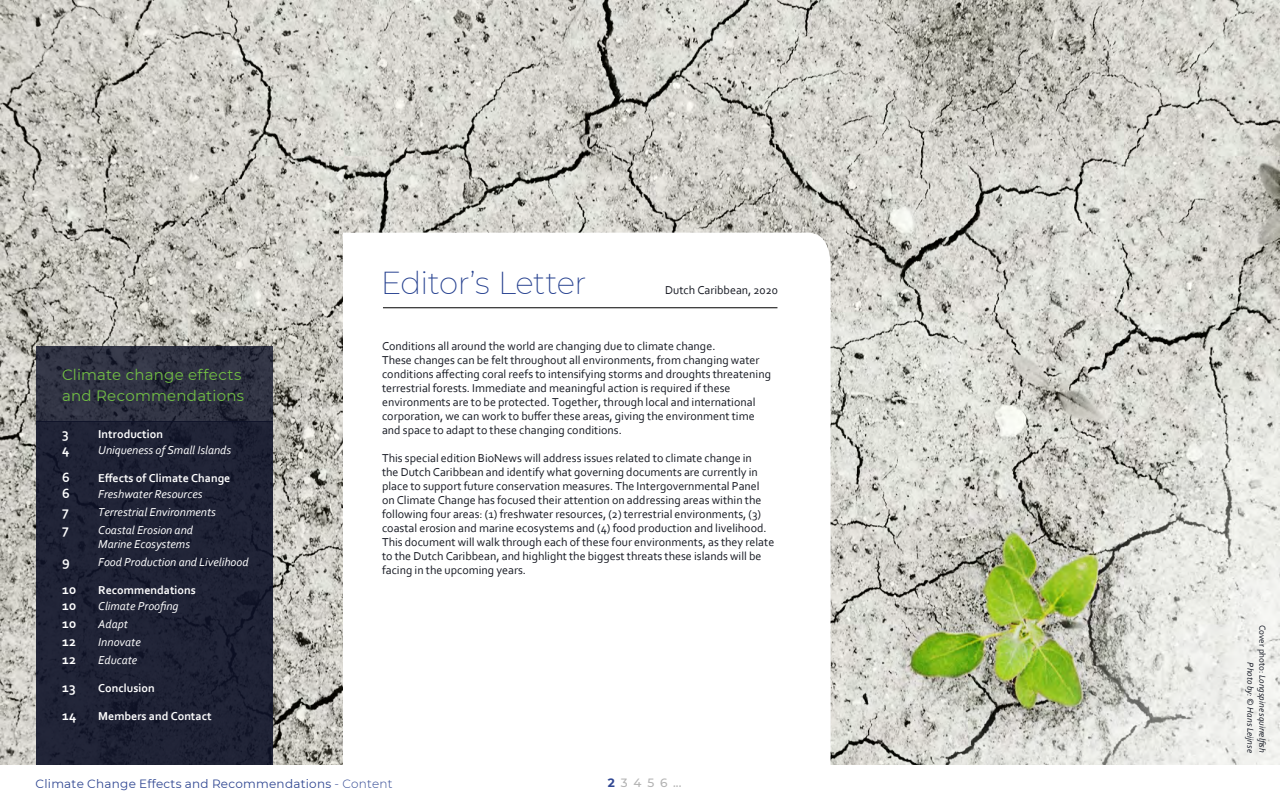
<style>
.page{position:relative;width:1280px;height:800px;background:#fff}
.page>*{position:absolute;margin:0;border:0;box-sizing:border-box;transform-origin:0 0}
.t1{font:200 31px "Montserrat";letter-spacing:-.025em;color:#25408f}
.t2{font:15px/21px "Montserrat";letter-spacing:.015em;color:#72bf44}
.t3{font:700 14px "Corbel";color:#fff}
.t4{font:12px/14px "Corbel";color:#171a23}
.t5{font:italic 12px/14px "Corbel";color:#fff}
.t6{font:700 12px "Corbel";color:#fff}
.t7{font:12px "Montserrat";letter-spacing:.02em;color:#304792}
.t8{font:500 12px "Montserrat";color:#b3b3b3}
.t9{font:italic 9px/12px "Corbel";color:#161a25;text-align:right}
.s1{font-weight:300}
.s2{font-weight:700;color:#304792}
.s3{font-style:normal}
</style>
<div class="page">
<img style="left:0;top:0;width:1280px;height:765px">
<svg style="left:343px;top:233px;width:489px;height:532px"></svg>
<hr style="left:383px;top:307px;width:394px;height:1px;background:#000">
<div style="left:36px;top:421px;width:236px;height:379px;background:#1f2336"></div>
<div style="left:0;top:765px;width:1280px;height:35px;background:#fff"></div>
<svg style="left:36px;top:346px;width:236px;height:75px;background:#2d3040"></svg>
<p class="t2" style="left:62px;top:364px;width:184px">Climate change effects and Recommendations</p>
<p class="t3" style="left:62px;top:424px;width:8px">3</p>
<p class="t6" style="left:98px;top:426px;width:66px">Introduction</p>
<p class="t3" style="left:62px;top:440px;width:9px">4</p>
<p class="t5" style="left:98px;top:443px;width:134px">Uniqueness of Small Islands</p>
<p class="t3" style="left:62px;top:468px;width:9px">6</p>
<p class="t6" style="left:98px;top:470px;width:134px">Effects of Climate Change</p>
<p class="t3" style="left:62px;top:484px;width:9px">6</p>
<p class="t5" style="left:98px;top:487px;width:106px">Freshwater Resources</p>
<p class="t3" style="left:62px;top:502px;width:8px">7</p>
<p class="t5" style="left:98px;top:505px;width:119px">Terrestrial Environments</p>
<p class="t3" style="left:62px;top:520px;width:8px">7</p>
<p class="t5" style="left:98px;top:523px;width:96px">Coastal Erosion and<br>Marine Ecosystems</p>
<p class="t3" style="left:62px;top:552px;width:9px">9</p>
<p class="t5" style="left:98px;top:555px;width:152px">Food Production and Livelihood</p>
<p class="t3" style="left:62px;top:580px;width:16px">10</p>
<p class="t6" style="left:98px;top:582px;width:99px">Recommendations</p>
<p class="t3" style="left:62px;top:596px;width:16px">10</p>
<p class="t5" style="left:98px;top:599px;width:82px">Climate Proofing</p>
<p class="t3" style="left:62px;top:614px;width:16px">10</p>
<p class="t5" style="left:98px;top:617px;width:31px">Adapt</p>
<p class="t3" style="left:62px;top:632px;width:15px">12</p>
<p class="t5" style="left:98px;top:635px;width:44px">Innovate</p>
<p class="t3" style="left:62px;top:650px;width:15px">12</p>
<p class="t5" style="left:98px;top:653px;width:41px">Educate</p>
<p class="t3" style="left:62px;top:678px;width:15px">13</p>
<p class="t6" style="left:98px;top:680px;width:58px">Conclusion</p>
<p class="t3" style="left:62px;top:706px;width:16px">14</p>
<p class="t6" style="left:98px;top:708px;width:115px">Members and Contact</p>
<h1 class="t1" style="left:381px;top:262px;width:207px">Editor’s Letter</h1>
<p class="t4" style="left:665px;top:283px;width:114px">Dutch Caribbean, 2020</p>
<p class="t4" style="left:382px;top:339px;width:391px">Conditions all around the world are changing due to climate change.<br>These changes can be felt throughout all environments, from changing water conditions affecting coral reefs to intensifying storms and droughts threatening terrestrial forests. Immediate and meaningful action is required if these environments are to be protected. Together, through local and international corporation, we can work to buffer these areas, giving the environment time and space to adapt to these changing conditions.</p>
<p class="t4" style="left:382px;top:451px;width:394px">This special edition BioNews will address issues related to climate change in<br>the Dutch Caribbean and identify what governing documents are currently in place to support future conservation measures. The Intergovernmental Panel on Climate Change has focused their attention on addressing areas within the following four areas: (1) freshwater resources, (2) terrestrial environments, (3) coastal erosion and marine ecosystems and (4) food production and livelihood.<br>This document will walk through each of these four environments, as they relate to the Dutch Caribbean, and highlight the biggest threats these islands will be facing in the upcoming years.</p>
<p class="t7" style="left:36px;top:775px;width:359px">Climate Change Effects and Recommendations <span class="s1">- Content</span></p>
<p class="t8" style="left:608px;top:774px;width:75px"><span class="s2">2</span> 3 4 5 6 ...</p>
<p class="t9" style="left:1269px;top:625px;width:129px;rotate:90deg"><span class="s3">Cover photo:</span> Longspine squirrelfish<br>Photo by: © Hans Leijnse</p>
</div>
